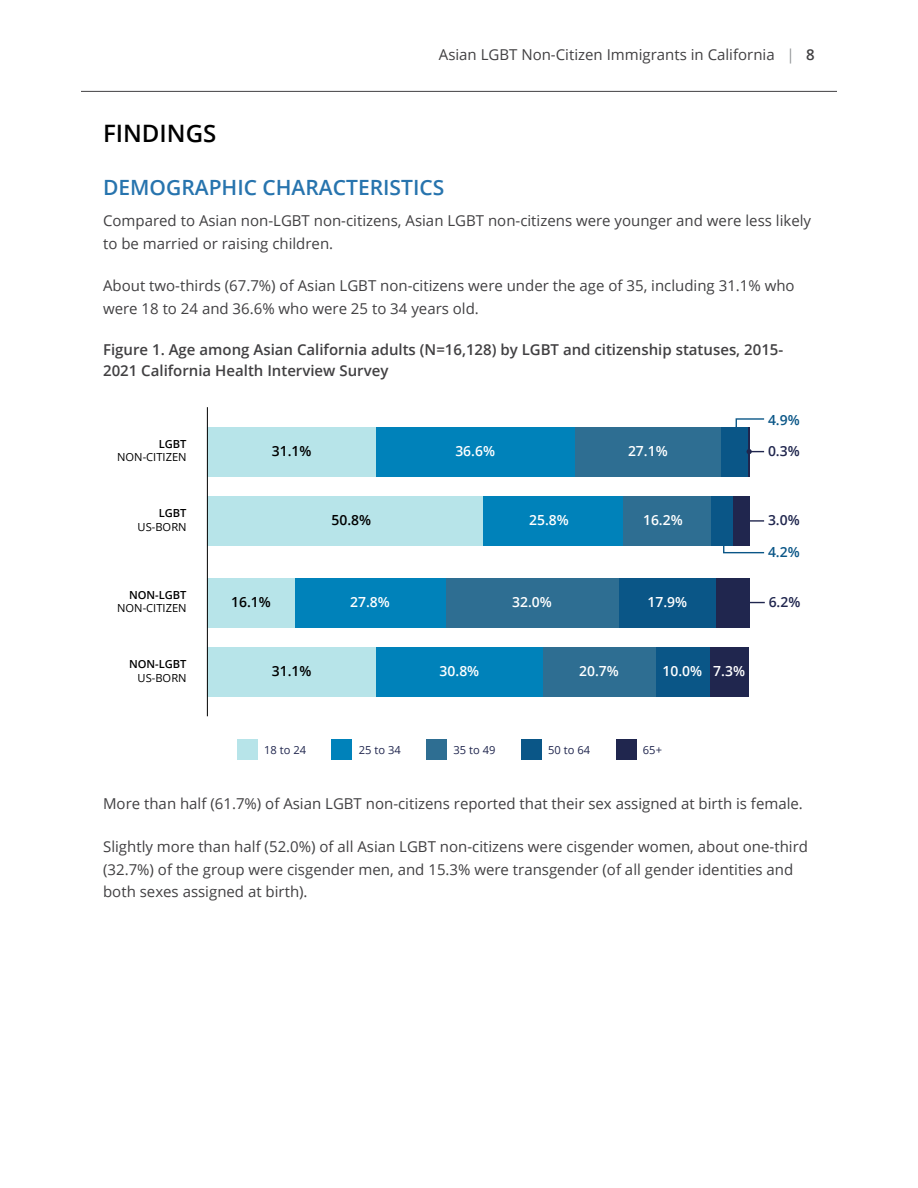
<style>
.page{position:relative;width:918px;height:1188px;background:#fff}
.page>*{position:absolute;margin:0;border:0;box-sizing:border-box;transform-origin:0 0}
.Heading_1{font:600 24px "Open Sans";color:#000}
.Heading_2{font:600 21px "Open Sans";color:#2774ae}
.Body_Text{font:15px/22.5px "Open Sans";color:#414042}
.Figure_Heading{font:600 15px/21px "Open Sans";color:#414042}
.t1{font:600 13.95px "Open Sans";color:#fff}
.t2{font:600 13.95px "Open Sans";color:#000}
.t3{font:600 13.95px "Open Sans";color:#20264e}
.t4{font:600 13.95px "Open Sans";color:#0a5687}
.t5{font:11.1px/13.4px "Open Sans";color:#000;text-align:right}
.t6{font:11.1px "Open Sans";color:#20264e}
.t7{font:600 11.1px/13.4px "Open Sans";color:#000;text-align:right}
.s1{color:#939598}
.s2{font-weight:600}
.s3{font-weight:400}
</style>
<div class="page">
<hr style="left:81px;top:91px;width:756px;height:1px;background:#414042">
<hr style="left:748px;top:427px;width:1px;height:50px;background:#20264e">
<div style="left:721px;top:427px;width:27px;height:50px;background:#0a5687"></div>
<div style="left:574px;top:427px;width:147px;height:50px;background:#2e6e92"></div>
<div style="left:376px;top:427px;width:198px;height:50px;background:#0082ba"></div>
<div style="left:207px;top:427px;width:169px;height:50px;background:#b7e4e9"></div>
<div style="left:733px;top:496px;width:16px;height:50px;background:#20264e"></div>
<div style="left:710px;top:496px;width:23px;height:50px;background:#0a5687"></div>
<div style="left:623px;top:496px;width:87px;height:50px;background:#2e6e92"></div>
<div style="left:483px;top:496px;width:140px;height:50px;background:#0082ba"></div>
<div style="left:207px;top:496px;width:276px;height:50px;background:#b7e4e9"></div>
<div style="left:716px;top:578px;width:33px;height:49px;background:#20264e"></div>
<div style="left:619px;top:578px;width:97px;height:49px;background:#0a5687"></div>
<div style="left:445px;top:578px;width:174px;height:49px;background:#2e6e92"></div>
<div style="left:295px;top:578px;width:150px;height:49px;background:#0082ba"></div>
<div style="left:207px;top:578px;width:88px;height:49px;background:#b7e4e9"></div>
<div style="left:709px;top:647px;width:40px;height:50px;background:#20264e"></div>
<div style="left:655px;top:647px;width:54px;height:50px;background:#0a5687"></div>
<div style="left:543px;top:647px;width:112px;height:50px;background:#2e6e92"></div>
<div style="left:376px;top:647px;width:167px;height:50px;background:#0082ba"></div>
<div style="left:207px;top:647px;width:169px;height:50px;background:#b7e4e9"></div>
<hr style="left:207px;top:407px;width:1px;height:309px;background:#000">
<svg style="left:747px;top:449px;width:17px;height:5px"></svg>
<hr style="left:742px;top:520px;width:22px;height:2px;background:#20264e">
<svg style="left:749px;top:600px;width:16px;height:5px"></svg>
<svg style="left:735px;top:418px;width:30px;height:14px"></svg>
<svg style="left:723px;top:540px;width:42px;height:14px"></svg>
<div style="left:237px;top:739px;width:21px;height:20px;background:#b7e4e9"></div>
<div style="left:331px;top:739px;width:21px;height:20px;background:#0082ba"></div>
<div style="left:426px;top:739px;width:21px;height:20px;background:#2e6e92"></div>
<div style="left:521px;top:739px;width:21px;height:20px;background:#0a5687"></div>
<div style="left:616px;top:739px;width:20px;height:20px;background:#20264e"></div>
<p class="Body_Text" style="left:439px;top:43px;width:378px">Asian LGBT Non-Citizen Immigrants in California <span class="s1">|</span> <span class="s2">8</span></p>
<p class="Heading_1" style="left:103px;top:117px;width:115px">FINDINGS</p>
<p class="Heading_2" style="left:103px;top:172px;width:343px">DEMOGRAPHIC CHARACTERISTICS</p>
<p class="Body_Text" style="left:103px;top:209px;width:710px">Compared to Asian non-LGBT non-citizens, Asian LGBT non-citizens were younger and were less likely to be married or raising children.</p>
<p class="Body_Text" style="left:103px;top:274px;width:693px">About two-thirds (67.7%) of Asian LGBT non-citizens were under the age of 35, including 31.1% who were 18 to 24 and 36.6% who were 25 to 34 years old.</p>
<p class="Figure_Heading" style="left:103px;top:339px;width:682px">Figure 1. Age among Asian California adults (N=16,128) by LGBT and citizenship statuses, 2015-<br>2021 California Health Interview Survey</p>
<p class="t4" style="left:768px;top:410px;width:33px">4.9%</p>
<p class="t5" style="left:117px;top:437px;width:71px"><span class="s2">LGBT<br></span>NON-CITIZEN</p>
<p class="t2" style="left:272px;top:441px;width:41px">31.1%</p>
<p class="t1" style="left:455px;top:441px;width:41px">36.6%</p>
<p class="t1" style="left:628px;top:441px;width:41px">27.1%</p>
<p class="t3" style="left:768px;top:441px;width:33px">0.3%</p>
<p class="t5" style="left:138px;top:506px;width:50px"><span class="s2">LGBT<br></span>US-BORN</p>
<p class="t2" style="left:331px;top:510px;width:41px">50.8%</p>
<p class="t1" style="left:529px;top:510px;width:41px">25.8%</p>
<p class="t1" style="left:643px;top:510px;width:41px">16.2%</p>
<p class="t3" style="left:768px;top:510px;width:33px">3.0%</p>
<p class="t4" style="left:768px;top:543px;width:33px">4.2%</p>
<p class="t5" style="left:117px;top:588px;width:71px"><span class="s2">NON-LGBT<br></span>NON-CITIZEN</p>
<p class="t2" style="left:231px;top:592px;width:41px">16.1%</p>
<p class="t1" style="left:350px;top:592px;width:41px">27.8%</p>
<p class="t1" style="left:512px;top:592px;width:41px">32.0%</p>
<p class="t1" style="left:648px;top:592px;width:41px">17.9%</p>
<p class="t3" style="left:769px;top:592px;width:33px">6.2%</p>
<p class="t7" style="left:129px;top:657px;width:59px">NON-LGBT<br><span class="s3">US-BORN</span></p>
<p class="t2" style="left:272px;top:661px;width:41px">31.1%</p>
<p class="t1" style="left:440px;top:661px;width:41px">30.8%</p>
<p class="t1" style="left:579px;top:661px;width:41px">20.7%</p>
<p class="t1" style="left:662px;top:661px;width:84px">10.0% 7.3%</p>
<p class="t6" style="left:264px;top:742px;width:43px">18 to 24</p>
<p class="t6" style="left:359px;top:742px;width:43px">25 to 34</p>
<p class="t6" style="left:454px;top:742px;width:43px">35 to 49</p>
<p class="t6" style="left:548px;top:742px;width:43px">50 to 64</p>
<p class="t6" style="left:643px;top:742px;width:21px">65+</p>
<p class="Body_Text" style="left:103px;top:792px;width:701px">More than half (61.7%) of Asian LGBT non-citizens reported that their sex assigned at birth is female.</p>
<p class="Body_Text" style="left:103px;top:835px;width:706px">Slightly more than half (52.0%) of all Asian LGBT non-citizens were cisgender women, about one-third (32.7%) of the group were cisgender men, and 15.3% were transgender (of all gender identities and both sexes assigned at birth).</p>
</div>
